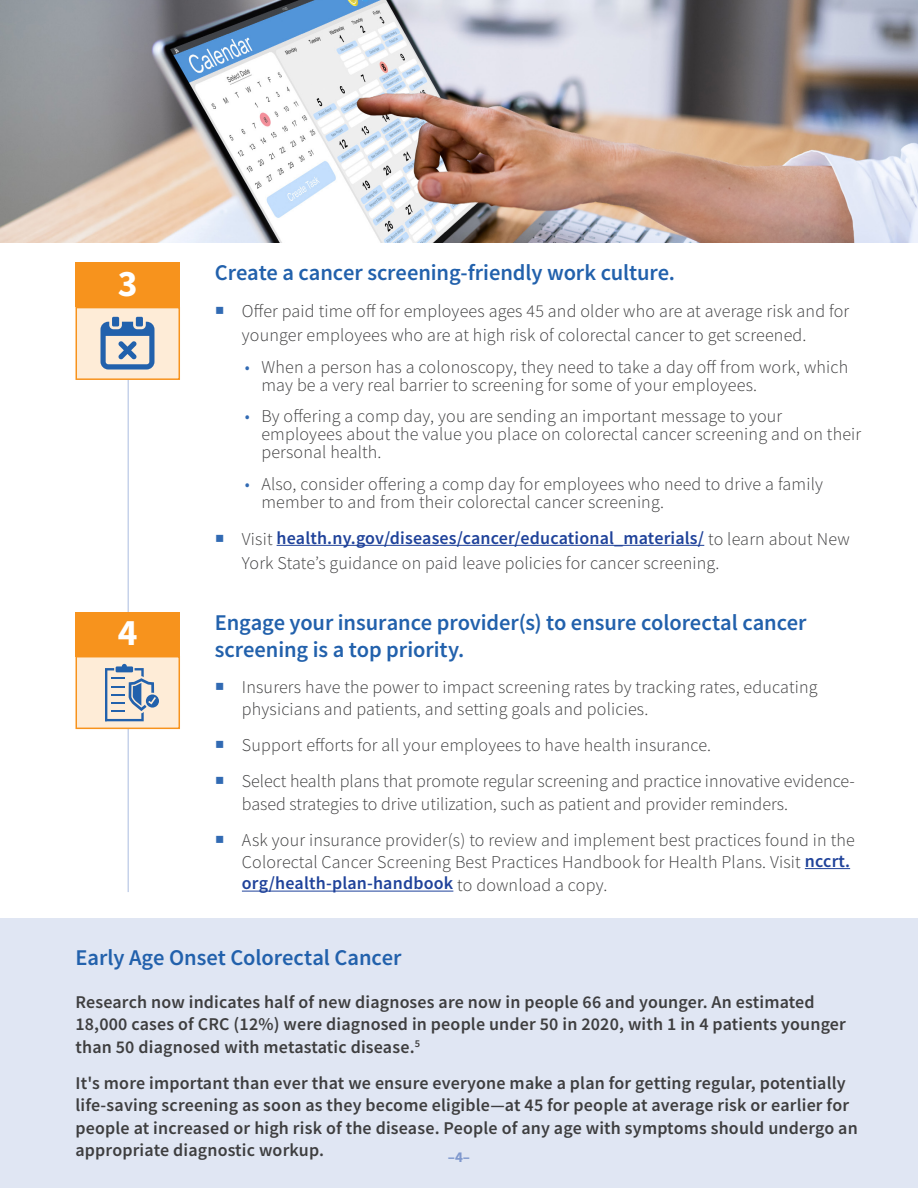
<style>
.page{position:relative;width:918px;height:1188px;background:#fff}
.page>*{position:absolute;margin:0;border:0;box-sizing:border-box;transform-origin:0 0}
.Boxed_Number{font:700 37.5px "Source Sans Pro";color:#fff}
.Heading_2{font:600 22.5px/27px "Source Sans Pro";letter-spacing:-.005em;color:#2261ac}
.Callout_Heading{font:600 22.5px "Source Sans Pro";letter-spacing:-.005em;color:#2261ac}
.t1{font:300 18px/18px "Source Sans Pro";letter-spacing:.01em;color:#3e3e3f}
.Callout_Text{font:600 18px/22.5px "Source Sans Pro";letter-spacing:.01em;color:#3e3e3f}
.t2{font:700 15px "Source Sans Pro";color:#7f98cd}
.s1{color:#316ab3}
.s2{font-weight:600;color:#1f429a}
</style>
<div class="page">
<hr style="left:128px;top:263px;width:1px;height:629px;background:#c6d2ea">
<img style="left:0;top:0;width:918px;height:243px">
<div style="left:0;top:918px;width:918px;height:270px;background:#e0e6f3"></div>
<hr style="left:277px;top:545px;width:427px;height:1px;background:#1f429a">
<hr style="left:805px;top:868px;width:45px;height:1px;background:#1f429a">
<hr style="left:242px;top:891px;width:211px;height:1px;background:#1f429a">
<div style="left:76px;top:307px;width:104px;height:73px;background:#feecd7;border:2px solid #f7931d"></div>
<div style="left:76px;top:263px;width:104px;height:44px;background:#f7931d"></div>
<div style="left:76px;top:656px;width:104px;height:73px;background:#feecd7;border:2px solid #f7931d"></div>
<div style="left:76px;top:612px;width:104px;height:44px;background:#f7931d"></div>
<div style="left:112px;top:317px;width:7px;height:9px;background:#2261ac"></div>
<div style="left:136px;top:317px;width:7px;height:9px;background:#2261ac"></div>
<svg style="left:101px;top:322px;width:54px;height:48px"></svg>
<svg style="left:105px;top:664px;width:54px;height:58px"></svg>
<p class="Boxed_Number" style="left:118px;top:258px;width:21px">3</p>
<p class="Boxed_Number" style="left:118px;top:608px;width:21px">4</p>
<p class="Heading_2" style="left:215px;top:258px;width:462px">Create a cancer screening-friendly work culture.</p>
<p class="t1" style="left:242px;top:299px;width:609px;line-height:24px">Offer paid time off for employees ages 45 and older who are at average risk and for younger employees who are at high risk of colorectal cancer to get screened.</p>
<p class="t1" style="left:261px;top:358px;width:588px;text-indent:-16px"><span class="s1">•</span> When a person has a colonoscopy, they need to take a day off from work, which may be a very real barrier to screening for some of your employees.</p>
<p class="t1" style="left:261px;top:407px;width:601px;text-indent:-16px"><span class="s1">•</span> By offering a comp day, you are sending an important message to your employees about the value you place on colorectal cancer screening and on their personal health.</p>
<p class="t1" style="left:261px;top:475px;width:563px;text-indent:-16px"><span class="s1">•</span> Also, consider offering a comp day for employees who need to drive a family member to and from their colorectal cancer screening.</p>
<p class="t1" style="left:242px;top:525px;width:609px;line-height:25.5px">Visit <span class="s2">health.ny.gov/diseases/cancer/educational_materials/</span> to learn about New<br>York State’s guidance on paid leave policies for cancer screening.</p>
<p class="Heading_2" style="left:215px;top:609px;width:593px">Engage your insurance provider(s) to ensure colorectal cancer screening is a top priority.</p>
<p class="t1" style="left:242px;top:676px;width:577px;line-height:22.5px">Insurers have the power to impact screening rates by tracking rates, educating physicians and patients, and setting goals and policies.</p>
<p class="t1" style="left:242px;top:736px;width:471px">Support efforts for all your employees to have health insurance.</p>
<p class="t1" style="left:242px;top:770px;width:614px;line-height:22.5px">Select health plans that promote regular screening and practice innovative evidence&shy;based strategies to drive utilization, such as patient and provider reminders.</p>
<p class="t1" style="left:242px;top:829px;width:615px;line-height:21.8px">Ask your insurance provider(s) to review and implement best practices found in the<br>Colorectal Cancer Screening Best Practices Handbook for Health Plans. Visit <span class="s2">nccrt. org/health-plan-handbook</span> to download a copy.</p>
<p class="Callout_Heading" style="left:76px;top:943px;width:328px">Early Age Onset Colorectal Cancer</p>
<p class="Callout_Text" style="left:76px;top:990px;width:772px">Research now indicates half of new diagnoses are now in people 66 and younger. An estimated<br>18,000 cases of CRC (12%) were diagnosed in people under 50 in 2020, with 1 in 4 patients younger than 50 diagnosed with metastatic disease.<sup>5</sup></p>
<p class="Callout_Text" style="left:76px;top:1071px;width:784px">It's more important than ever that we ensure everyone make a plan for getting regular, potentially life-saving screening as soon as they become eligible—at 45 for people at average risk or earlier for people at increased or high risk of the disease. People of any age with symptoms should undergo an appropriate diagnostic workup.</p>
<p class="t2" style="left:448px;top:1147px;width:24px">–4–</p>
</div>
